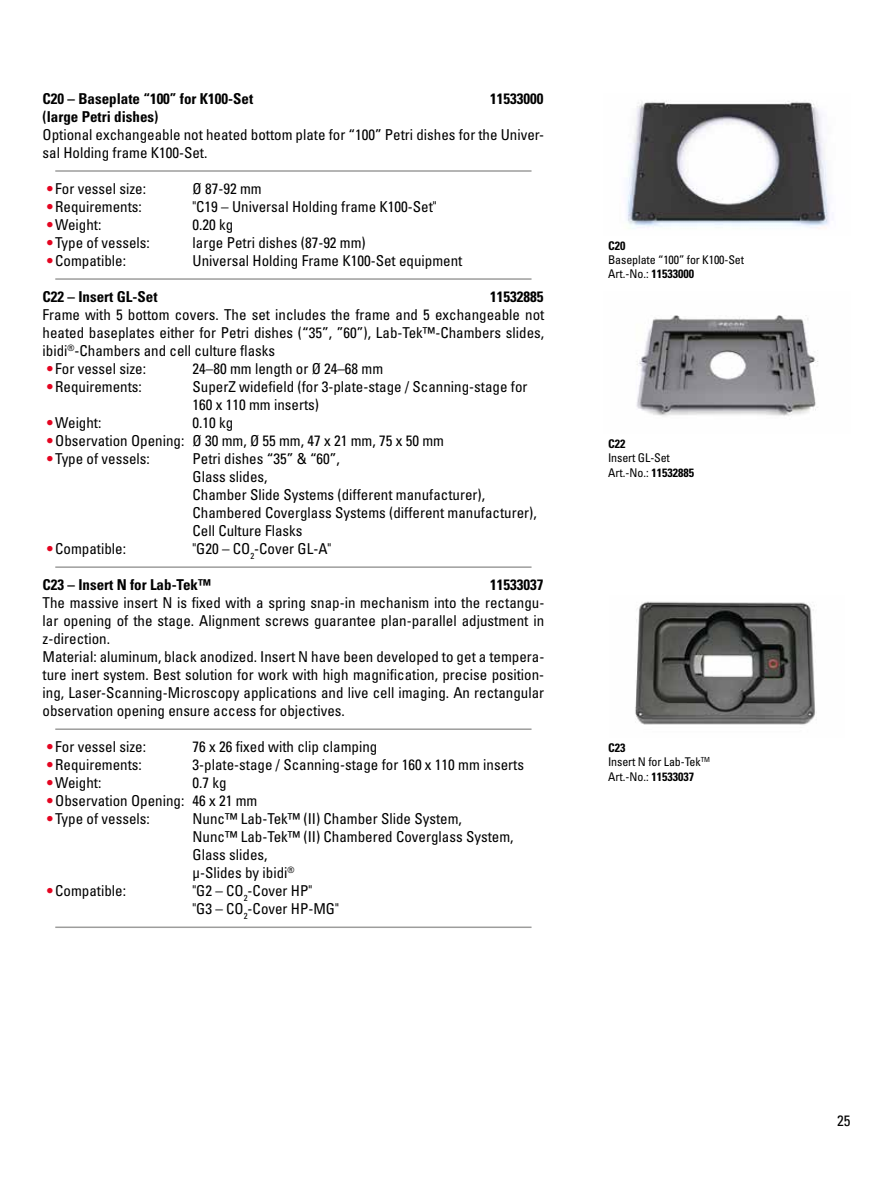
<style>
.page{position:relative;width:893px;height:1191px;background:#fff}
.page>*{position:absolute;margin:0;border:0;box-sizing:border-box;transform-origin:0 0}
.t1{font:condensed 15px/18px "Univers LT Std";color:#000}
.t2{font:700 condensed 15px "Univers LT Std";color:#000}
.t3{font:condensed 12px/14.4px "Univers LT Std";letter-spacing:-.01em;color:#000}
.t4{font:700 condensed 12px "Univers LT Std";color:#000}
.s1{font-weight:700;color:#e40521}
.s2{font-weight:700}
</style>
<div class="page">
<img style="left:636px;top:315px;width:182px;height:101px">
<img style="left:635px;top:601px;width:180px;height:124px">
<hr style="left:55px;top:170px;width:476px;height:2px;background:#9d9d9c">
<hr style="left:55px;top:278px;width:476px;height:2px;background:#9d9d9c">
<hr style="left:55px;top:566px;width:476px;height:2px;background:#9d9d9c">
<hr style="left:55px;top:728px;width:476px;height:2px;background:#9d9d9c">
<hr style="left:55px;top:926px;width:476px;height:2px;background:#9d9d9c">
<img style="left:627px;top:101px;width:203px;height:128px">
<p class="t2" style="left:43px;top:89px;width:212px">C20 – Baseplate “100” for K100-Set</p>
<p class="t2" style="left:490px;top:89px;width:55px">11533000</p>
<p class="t2" style="left:43px;top:107px;width:117px">(large Petri dishes)</p>
<p class="t1" style="left:43px;top:125px;width:503px">Optional exchangeable not heated bottom plate for “100” Petri dishes for the Univer&shy;sal Holding frame K100-Set.</p>
<p class="t1" style="left:47px;top:179px;width:101px"><span class="s1">•</span> For vessel size:</p>
<p class="t1" style="left:193px;top:179px;width:71px">Ø 87-92 mm</p>
<p class="t1" style="left:47px;top:197px;width:97px"><span class="s1">•</span> Requirements:</p>
<p class="t1" style="left:193px;top:197px;width:246px">"C19 – Universal Holding frame K100-Set"</p>
<p class="t1" style="left:47px;top:215px;width:56px"><span class="s1">•</span>Weight:</p>
<p class="t1" style="left:193px;top:215px;width:42px">0.20 kg</p>
<p class="t1" style="left:47px;top:233px;width:105px"><span class="s1">•</span> Type of vessels:</p>
<p class="t1" style="left:193px;top:233px;width:175px">large Petri dishes (87-92 mm)</p>
<p class="t1" style="left:47px;top:251px;width:81px"><span class="s1">•</span> Compatible:</p>
<p class="t1" style="left:193px;top:251px;width:271px">Universal Holding Frame K100-Set equipment</p>
<p class="t2" style="left:43px;top:287px;width:116px">C22 – Insert GL-Set</p>
<p class="t2" style="left:490px;top:287px;width:55px">11532885</p>
<p class="t1" style="left:43px;top:305px;width:503px;text-align:justify">Frame with 5 bottom covers. The set includes the frame and 5 exchangeable not heated baseplates either for Petri dishes (“35”, ”60”), Lab-Tek™-Chambers slides, ibidi<sup>®</sup>-Chambers and cell culture flasks</p>
<p class="t1" style="left:47px;top:359px;width:101px"><span class="s1">•</span> For vessel size:</p>
<p class="t1" style="left:193px;top:359px;width:192px">24–80 mm length or Ø 24–68 mm</p>
<p class="t1" style="left:47px;top:377px;width:97px"><span class="s1">•</span> Requirements:</p>
<p class="t1" style="left:193px;top:377px;width:336px">SuperZ widefield (for 3-plate-stage / Scanning-stage for<br>160 x 110 mm inserts)</p>
<p class="t1" style="left:47px;top:413px;width:56px"><span class="s1">•</span>Weight:</p>
<p class="t1" style="left:193px;top:413px;width:42px">0.10 kg</p>
<p class="t1" style="left:47px;top:431px;width:399px"><span class="s1">•</span>Observation Opening: Ø 30 mm, Ø 55 mm, 47 x 21 mm, 75 x 50 mm</p>
<p class="t1" style="left:47px;top:449px;width:105px"><span class="s1">•</span> Type of vessels:</p>
<p class="t1" style="left:193px;top:449px;width:346px">Petri dishes “35” &amp; “60”,<br>Glass slides,<br>Chamber Slide Systems (different manufacturer), Chambered Coverglass Systems (different manufacturer), Cell Culture Flasks</p>
<p class="t1" style="left:47px;top:539px;width:81px"><span class="s1">•</span> Compatible:</p>
<p class="t1" style="left:193px;top:539px;width:140px">"G20 – CO<sub>2</sub>-Cover GL-A"</p>
<p class="t2" style="left:43px;top:575px;width:170px">C23 – Insert N for Lab-Tek™</p>
<p class="t2" style="left:490px;top:575px;width:55px">11533037</p>
<p class="t1" style="left:43px;top:593px;width:503px">The massive insert N is fixed with a spring snap-in mechanism into the rectangu&shy;lar opening of the stage. Alignment screws guarantee plan-parallel adjustment in z-direction.<br>Material: aluminum, black anodized. Insert N have been developed to get a tempera&shy;ture inert system. Best solution for work with high magnification, precise position&shy;ing, Laser-Scanning-Microscopy applications and live cell imaging. An rectangular observation opening ensure access for objectives.</p>
<p class="t1" style="left:47px;top:737px;width:101px"><span class="s1">•</span> For vessel size:</p>
<p class="t1" style="left:193px;top:737px;width:186px">76 x 26 fixed with clip clamping</p>
<p class="t1" style="left:47px;top:755px;width:97px"><span class="s1">•</span> Requirements:</p>
<p class="t1" style="left:193px;top:755px;width:333px">3-plate-stage / Scanning-stage for 160 x 110 mm inserts</p>
<p class="t1" style="left:47px;top:773px;width:56px"><span class="s1">•</span>Weight:</p>
<p class="t1" style="left:193px;top:773px;width:36px">0.7 kg</p>
<p class="t1" style="left:47px;top:791px;width:212px"><span class="s1">•</span>Observation Opening: 46 x 21 mm</p>
<p class="t1" style="left:47px;top:809px;width:105px"><span class="s1">•</span> Type of vessels:</p>
<p class="t1" style="left:193px;top:809px;width:323px">Nunc™ Lab-Tek™ (II) Chamber Slide System,<br>Nunc™ Lab-Tek™ (II) Chambered Coverglass System,<br>Glass slides,<br>µ-Slides by ibidi<sup>®</sup></p>
<p class="t1" style="left:47px;top:881px;width:81px"><span class="s1">•</span> Compatible:</p>
<p class="t1" style="left:193px;top:881px;width:148px">"G2 – CO<sub>2</sub>-Cover HP"<br>"G3 – CO<sub>2</sub>-Cover HP-MG"</p>
<p class="t4" style="left:608px;top:238px;width:19px">C20</p>
<p class="t3" style="left:608px;top:252px;width:138px">Baseplate “100” for K100-Set<br>Art.-No.: <span class="s2">11533000</span></p>
<p class="t4" style="left:608px;top:436px;width:19px">C22</p>
<p class="t3" style="left:608px;top:450px;width:87px">Insert GL-Set<br>Art.-No.: <span class="s2">11532885</span></p>
<p class="t3" style="left:608px;top:740px;width:103px"><span class="s2">C23<br></span>Insert N for Lab-Tek<sup>TM<br></sup>Art.-No.: <span class="s2">11533037</span></p>
<p class="t1" style="left:837px;top:1111px;width:15px">25</p>
</div>
